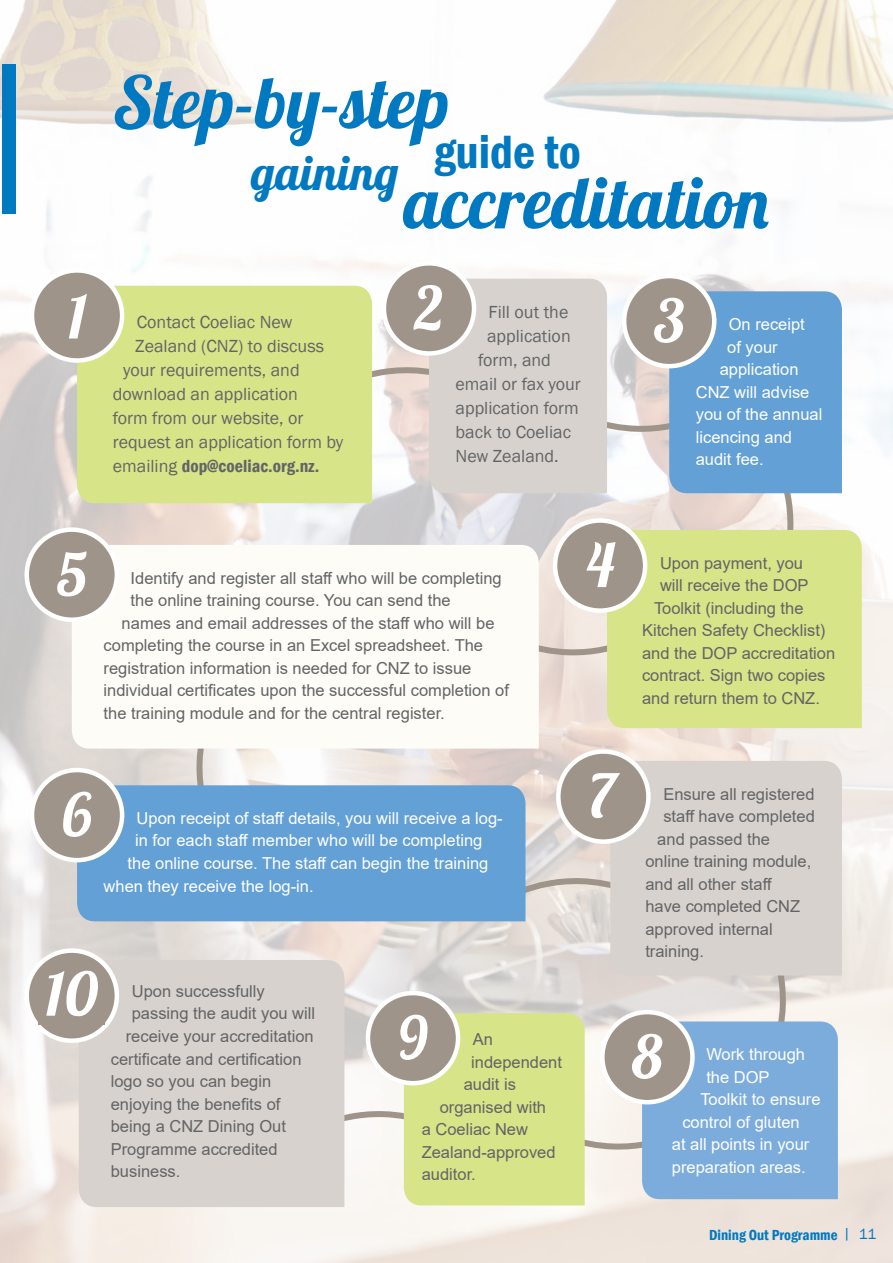
<style>
.page{position:relative;width:893px;height:1263px;background:#fff}
.page>*{position:absolute;margin:0;border:0;box-sizing:border-box;transform-origin:0 0}
.t1{font:72px "Lobster 1.4";color:#0079c1}
.t2{font:60px "Lobster 1.4";color:#fff}
.t3{font:600 condensed 48px "Franklin Gothic";color:#0079c1}
.t4{font:48px "Lobster 1.4";letter-spacing:.015em;color:#0079c1}
.t5{font:18px "Franklin Gothic";color:#636466}
.t6{font:600 condensed 18px "Franklin Gothic";color:#636466}
.t7{font:16.5px "Arial";color:#636466}
.t8{font:16.5px "Arial";color:#fff}
.t9{font:600 condensed 15px "Franklin Gothic";color:#0079c1}
.s1{font-weight:400;font-stretch:normal}
</style>
<div class="page">
<img style="left:0;top:0;width:893px;height:1263px">
<svg style="left:525px;top:874px;width:85px;height:24px;background:#d3cdc6"></svg>
<svg style="left:194px;top:749px;width:22px;height:36px"></svg>
<svg style="left:539px;top:635px;width:68px;height:24px;background:#dacfc7"></svg>
<div style="left:77px;top:286px;width:270px;height:217px;background:#d7e488"></div>
<div style="left:32px;top:270px;width:90px;height:90px;background:#9f948a;border-radius:50%"></div>
<div style="left:30px;top:268px;width:94px;height:95px;border:4px solid #fff;border-radius:50%"></div>
<svg style="left:384px;top:263px;width:90px;height:90px"></svg>
<svg style="left:347px;top:279px;width:495px;height:299px;background:#bbc8d1"></svg>
<div style="left:624px;top:276px;width:90px;height:90px;background:#9f948a;border-radius:50%"></div>
<div style="left:622px;top:274px;width:94px;height:94px;border:4px solid #fff;border-radius:50%"></div>
<div style="left:607px;top:530px;width:255px;height:198px;background:#d7e488"></div>
<div style="left:555px;top:520px;width:90px;height:91px;background:#9f948a;border-radius:50%"></div>
<div style="left:553px;top:518px;width:94px;height:95px;border:4px solid #fff;border-radius:50%"></div>
<div style="left:72px;top:545px;width:467px;height:204px;background:#fdfcf6"></div>
<div style="left:27px;top:530px;width:90px;height:90px;background:#9f948a;border-radius:50%"></div>
<div style="left:25px;top:527px;width:94px;height:95px;border:4px solid #fff;border-radius:50%"></div>
<div style="left:77px;top:785px;width:448px;height:136px;background:#63a0d6"></div>
<div style="left:32px;top:770px;width:90px;height:90px;background:#9f948a;border-radius:50%"></div>
<div style="left:30px;top:768px;width:94px;height:94px;border:4px solid #fff;border-radius:50%"></div>
<div style="left:610px;top:761px;width:232px;height:214px;background:#d7d2cd"></div>
<div style="left:558px;top:751px;width:90px;height:91px;background:#9f948a;border-radius:50%"></div>
<div style="left:556px;top:749px;width:95px;height:95px;border:4px solid #fff;border-radius:50%"></div>
<svg style="left:319px;top:940px;width:519px;height:265px;background:#c4d1c3"></svg>
<div style="left:368px;top:993px;width:90px;height:90px;background:#9f948a;border-radius:50%"></div>
<div style="left:366px;top:991px;width:94px;height:94px;border:4px solid #fff;border-radius:50%"></div>
<div style="left:79px;top:960px;width:265px;height:247px;background:#d7d2cd"></div>
<svg style="left:27px;top:950px;width:90px;height:91px;background:#ada49c"></svg>
<div style="left:25px;top:948px;width:94px;height:95px;border:4px solid #fff;border-radius:50%"></div>
<div style="left:38px;top:974px;width:66px;height:51px;background:#9f948a"></div>
<div style="left:2px;top:64px;width:13px;height:150px;background:#0079c1"></div>
<h2 class="t2" style="left:68px;top:278px;width:21px">1</h2>
<h1 class="t1" style="left:113px;top:56px;width:338px">Step-by-step</h1>
<h3 class="t3" style="left:434px;top:120px;width:149px">guide to</h3>
<h3 class="t4" style="left:252px;top:142px;width:148px">gaining</h3>
<h1 class="t1" style="left:404px;top:156px;width:366px">accreditation</h1>
<p class="t5" style="left:137px;top:311px;width:157px">Contact Coeliac New</p>
<p class="t5" style="left:135px;top:335px;width:190px">Zealand (CNZ) to discuss</p>
<p class="t5" style="left:123px;top:359px;width:178px">your requirements, and</p>
<p class="t5" style="left:113px;top:383px;width:187px">download an application</p>
<p class="t5" style="left:113px;top:407px;width:192px">form from our website, or</p>
<p class="t5" style="left:113px;top:431px;width:232px">request an application form by</p>
<p class="t6" style="left:113px;top:454px;width:208px"><span class="s1">emailing</span> dop@coeliac.org.nz.</p>
<h2 class="t2" style="left:414px;top:270px;width:31px">2</h2>
<p class="t5" style="left:489px;top:301px;width:81px">Fill out the</p>
<p class="t5" style="left:487px;top:325px;width:85px">application</p>
<p class="t5" style="left:478px;top:349px;width:74px">form, and</p>
<p class="t5" style="left:456px;top:373px;width:127px">email or fax your</p>
<p class="t5" style="left:456px;top:397px;width:125px">application form</p>
<p class="t5" style="left:456px;top:421px;width:117px">back to Coeliac</p>
<p class="t5" style="left:456px;top:445px;width:105px">New Zealand.</p>
<h2 class="t2" style="left:654px;top:283px;width:32px">3</h2>
<p class="t8" style="left:729px;top:313px;width:78px">On receipt</p>
<p class="t8" style="left:727px;top:335px;width:52px">of your</p>
<p class="t8" style="left:720px;top:358px;width:80px">application</p>
<p class="t8" style="left:696px;top:380px;width:115px">CNZ will advise</p>
<p class="t8" style="left:696px;top:403px;width:128px">you of the annual</p>
<p class="t8" style="left:696px;top:425px;width:98px">licencing and</p>
<p class="t8" style="left:696px;top:448px;width:69px">audit fee.</p>
<h2 class="t2" style="left:56px;top:536px;width:33px">5</h2>
<p class="t7" style="left:131px;top:566px;width:373px">Identify and register all staff who will be completing</p>
<p class="t7" style="left:131px;top:589px;width:322px">the online training course. You can send the</p>
<p class="t7" style="left:122px;top:611px;width:374px">names and email addresses of the staff who will be</p>
<p class="t7" style="left:104px;top:634px;width:381px">completing the course in an Excel spreadsheet. The</p>
<p class="t7" style="left:104px;top:656px;width:369px">registration information is needed for CNZ to issue</p>
<p class="t7" style="left:104px;top:679px;width:407px">individual certificates upon the successful completion of</p>
<p class="t7" style="left:104px;top:701px;width:343px">the training module and for the central register.</p>
<h2 class="t2" style="left:62px;top:777px;width:31px">6</h2>
<p class="t8" style="left:137px;top:807px;width:367px">Upon receipt of staff details, you will receive a log-</p>
<p class="t8" style="left:135px;top:829px;width:349px">in for each staff member who will be completing</p>
<p class="t8" style="left:128px;top:852px;width:362px">the online course. The staff can begin the training</p>
<p class="t8" style="left:104px;top:874px;width:212px">when they receive the log-in.</p>
<h2 class="t2" style="left:586px;top:527px;width:30px">4</h2>
<p class="t7" style="left:660px;top:551px;width:145px">Upon payment, you</p>
<p class="t7" style="left:660px;top:574px;width:150px">will receive the DOP</p>
<p class="t7" style="left:654px;top:596px;width:151px">Toolkit (including the</p>
<p class="t7" style="left:642px;top:619px;width:185px">Kitchen Safety Checklist)</p>
<p class="t7" style="left:642px;top:641px;width:195px">and the DOP accreditation</p>
<p class="t7" style="left:642px;top:664px;width:185px">contract. Sign two copies</p>
<p class="t7" style="left:642px;top:686px;width:179px">and return them to CNZ.</p>
<h2 class="t2" style="left:589px;top:758px;width:29px">7</h2>
<p class="t7" style="left:663px;top:782px;width:153px">Ensure all registered</p>
<p class="t7" style="left:663px;top:805px;width:153px">staff have completed</p>
<p class="t7" style="left:657px;top:827px;width:114px">and passed the</p>
<p class="t7" style="left:645px;top:850px;width:167px">online training module,</p>
<p class="t7" style="left:645px;top:872px;width:128px">and all other staff</p>
<p class="t7" style="left:645px;top:895px;width:156px">have completed CNZ</p>
<p class="t7" style="left:645px;top:917px;width:129px">approved internal</p>
<p class="t7" style="left:645px;top:940px;width:60px">training.</p>
<h2 class="t2" style="left:45px;top:956px;width:54px">10</h2>
<p class="t7" style="left:132px;top:980px;width:134px">Upon successfully</p>
<p class="t7" style="left:132px;top:1002px;width:185px">passing the audit you will</p>
<p class="t7" style="left:126px;top:1025px;width:189px">receive your accreditation</p>
<p class="t7" style="left:111px;top:1047px;width:192px">certificate and certification</p>
<p class="t7" style="left:111px;top:1070px;width:162px">logo so you can begin</p>
<p class="t7" style="left:111px;top:1092px;width:171px">enjoying the benefits of</p>
<p class="t7" style="left:111px;top:1115px;width:177px">being a CNZ Dining Out</p>
<p class="t7" style="left:111px;top:1137px;width:168px">Programme accredited</p>
<p class="t7" style="left:111px;top:1160px;width:71px">business.</p>
<h2 class="t2" style="left:398px;top:1000px;width:31px">9</h2>
<p class="t7" style="left:473px;top:1028px;width:22px">An</p>
<p class="t7" style="left:471px;top:1050px;width:92px">independent</p>
<p class="t7" style="left:464px;top:1073px;width:54px">audit is</p>
<p class="t7" style="left:440px;top:1095px;width:108px">organised with</p>
<p class="t7" style="left:422px;top:1118px;width:108px">a Coeliac New</p>
<p class="t7" style="left:422px;top:1140px;width:135px">Zealand-approved</p>
<p class="t7" style="left:422px;top:1163px;width:56px">auditor.</p>
<h2 class="t2" style="left:632px;top:1019px;width:31px">8</h2>
<p class="t8" style="left:706px;top:1043px;width:100px">Work through</p>
<p class="t8" style="left:706px;top:1065px;width:65px">the DOP</p>
<p class="t8" style="left:700px;top:1088px;width:122px">Toolkit to ensure</p>
<p class="t8" style="left:682px;top:1110px;width:119px">control of gluten</p>
<p class="t8" style="left:672px;top:1133px;width:139px">at all points in your</p>
<p class="t8" style="left:672px;top:1155px;width:135px">preparation areas.</p>
<p class="t9" style="left:709px;top:1225px;width:168px">Dining Out Programme <span class="s1">| 11</span></p>
</div>
